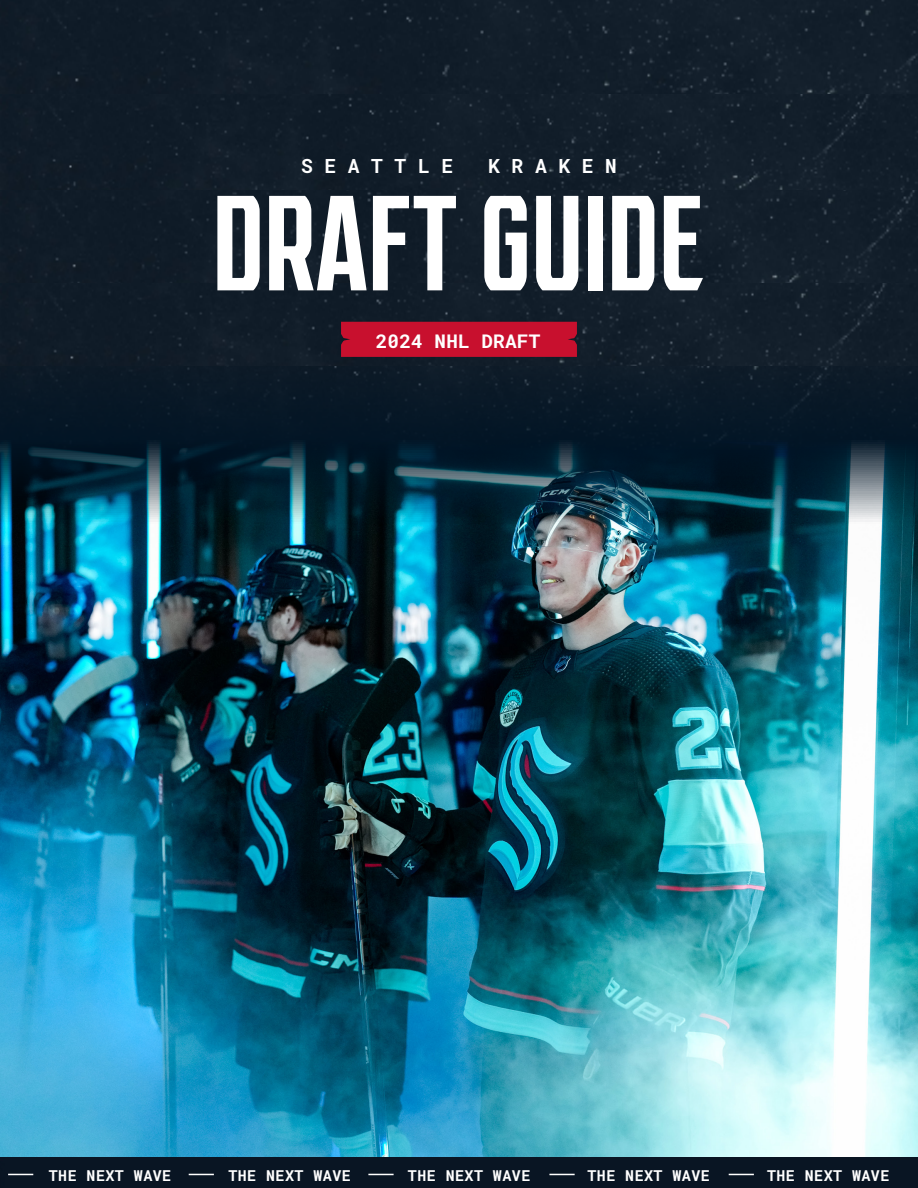
<style>
.page{position:relative;width:918px;height:1188px;background:#fff}
.page>*{position:absolute;margin:0;border:0;box-sizing:border-box;transform-origin:0 0}
.t1{font:condensed 135px "Kraken Display BG";color:#fff}
.t2{font:700 19.5px "Roboto Mono";color:#fff}
.Bug_Text{font:700 18.75px "Roboto Mono";letter-spacing:.01em;color:#fff}
.t3{font:700 15px "Roboto Mono";letter-spacing:.03em;color:#fff}
</style>
<div class="page">
<img style="left:0;top:549px;width:918px;height:608px">
<img style="left:0;top:365px;width:918px;height:184px">
<div style="left:0;top:0;width:918px;height:284px;background:#111d29"></div>
<div style="left:0;top:365px;width:917px;height:85px;background:#081826"></div>
<div style="left:0;top:284px;width:918px;height:81px;background:#111d29"></div>
<div style="left:341px;top:322px;width:236px;height:35px;background:#c8102e"></div>
<div style="left:0;top:1157px;width:918px;height:31px;background:#091523"></div>
<svg style="left:8px;top:1174px;width:25px;height:1px"></svg>
<svg style="left:189px;top:1174px;width:25px;height:1px"></svg>
<svg style="left:368px;top:1174px;width:26px;height:1px"></svg>
<svg style="left:549px;top:1174px;width:26px;height:1px"></svg>
<svg style="left:729px;top:1174px;width:25px;height:1px"></svg>
<p class="t2" style="left:301px;top:153px;width:154px">S E A T T L E</p>
<p class="t2" style="left:488px;top:153px;width:130px">K R A K E N</p>
<p class="t1" style="left:213px;top:175px;width:494px">DRAFT GUIDE</p>
<p class="Bug_Text" style="left:376px;top:328px;width:166px">2024 NHL DRAFT</p>
<p class="t3" style="left:49px;top:1165px;width:124px">THE NEXT WAVE</p>
<p class="t3" style="left:228px;top:1165px;width:124px">THE NEXT WAVE</p>
<p class="t3" style="left:408px;top:1165px;width:124px">THE NEXT WAVE</p>
<p class="t3" style="left:587px;top:1165px;width:124px">THE NEXT WAVE</p>
<p class="t3" style="left:767px;top:1165px;width:124px">THE NEXT WAVE</p>
</div>
